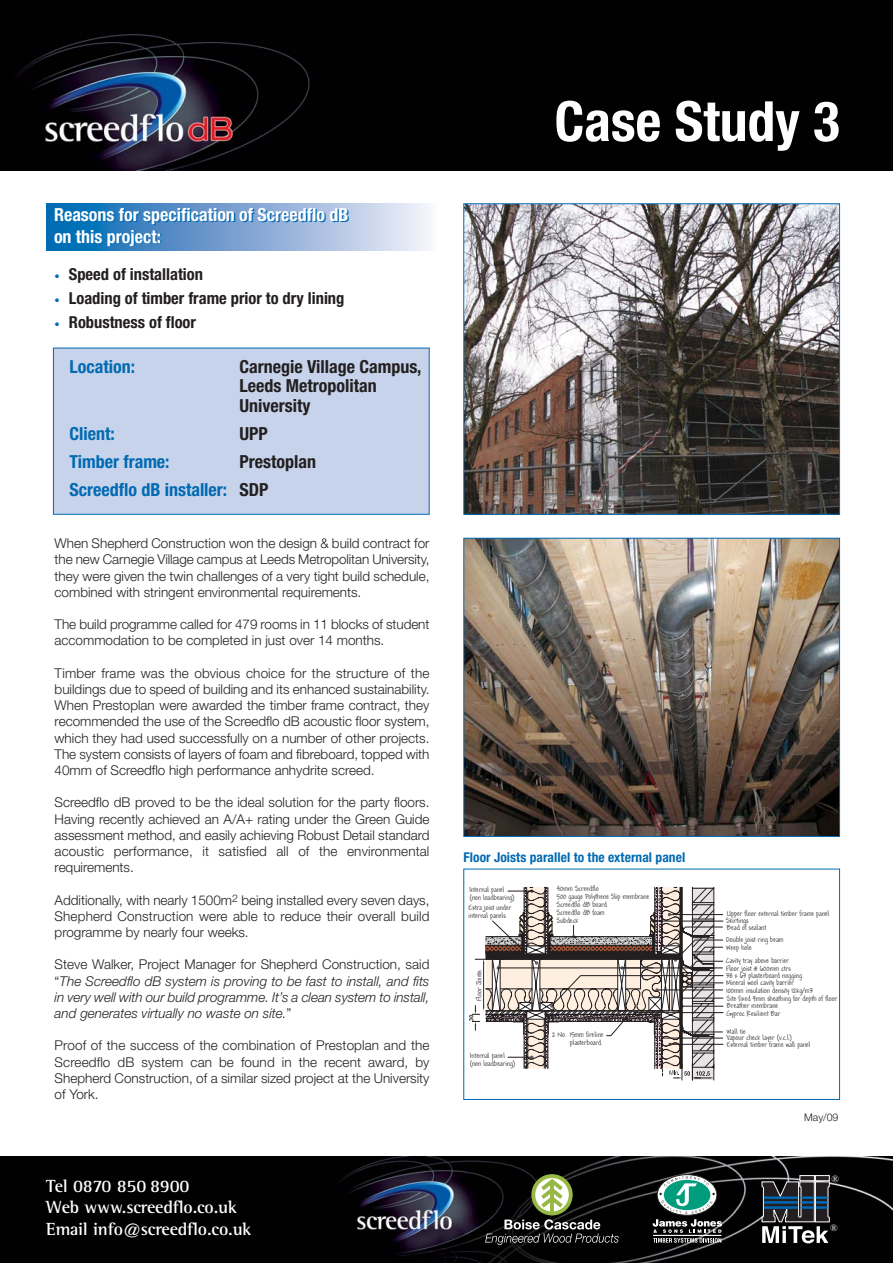
<style>
.page{position:relative;width:893px;height:1263px;background:#fff}
.page>*{position:absolute;margin:0;border:0;box-sizing:border-box;transform-origin:0 0}
.t1{font:700 condensed 55.5px "Helvetica Neue";color:#fff}
.t2{font:700 condensed 18px/28px "Helvetica Neue";color:#006ab2}
.t3{font:700 18px/21.6px "Rotis Semi Serif";letter-spacing:-.01em;color:#fff}
.t4{font:700 condensed 18px/19.5px "Helvetica Neue";color:#231f20}
.t5{font:700 condensed 18px/21.6px "Helvetica Neue";color:#fff}
.t6{font:700 condensed 16.5px "Helvetica Neue";color:#231f20}
.t7{font:300 13.5px/16.2px "Helvetica Neue";color:#231f20;text-align:justify}
.t8{font:italic 300 13.5px/16.2px "Helvetica Neue";color:#231f20;text-align:justify}
.t9{font:700 condensed 13.5px "Helvetica Neue";letter-spacing:.005em;color:#006ab2}
.t10{font:300 10.5px "Helvetica Neue";color:#231f20}
.t11{font:9.75px "Times New Roman";color:#fff;scale:1.04 1}
.t12{font:8.1px/7.9px "Andy";color:#231f20;scale:.95 1}
.t13{font:7.65px "Andy";color:#231f20;scale:1.05 1}
.s1{font-weight:300;font-stretch:normal;font-size:10.5px;color:#006ab2}
.s2{color:#231f20}
.s3{font-style:normal}
</style>
<div class="page">
<img style="left:0;top:0;width:893px;height:170px">
<svg style="left:47px;top:203px;width:383px;height:48px;background:#78a5d3"></svg>
<div style="left:54px;top:348px;width:375px;height:166px;background:#c7d3eb"></div>
<img style="left:465px;top:205px;width:373px;height:307px">
<img style="left:0;top:1157px;width:893px;height:106px">
<svg style="left:485px;top:1174px;width:134px;height:71px;background:#31332a"></svg>
<svg style="left:652px;top:1176px;width:70px;height:67px"></svg>
<svg style="left:761px;top:1167px;width:69px;height:76px;background:#414950"></svg>
<img style="left:465px;top:540px;width:373px;height:295px">
<div style="left:463px;top:538px;width:377px;height:299px;border:1px solid #006ab2"></div>
<svg style="left:469px;top:887px;width:254px;height:193px"></svg>
<div style="left:463px;top:869px;width:377px;height:231px;border:1px solid #006ab2"></div>
<h2 class="t5" style="left:54px;top:206px;width:296px">Reasons for specification of Screedflo dB on this project:</h2>
<p class="t6" style="left:55px;top:268px;width:150px"><span class="s1">•</span> Speed of installation</p>
<p class="t6" style="left:55px;top:292px;width:291px"><span class="s1">•</span> Loading of timber frame prior to dry lining</p>
<p class="t6" style="left:55px;top:316px;width:143px"><span class="s1">•</span> Robustness of floor</p>
<h2 class="t2" style="left:70px;top:354px;width:67px">Location:</h2>
<h2 class="t4" style="left:240px;top:358px;width:183px">Carnegie Village Campus,<br>Leeds Metropolitan<br>University</h2>
<h2 class="t2" style="left:70px;top:421px;width:47px">Client:</h2>
<h2 class="t4" style="left:240px;top:425px;width:30px">UPP</h2>
<h2 class="t2" style="left:70px;top:449px;width:102px">Timber frame:</h2>
<h2 class="t2" style="left:70px;top:449px;width:248px;text-indent:170px"><span class="s2">Prestoplan<br></span>Screedflo dB installer: <span class="s2">SDP</span></h2>
<p class="t7" style="left:55px;top:537px;width:376px">When Shepherd Construction won the design &amp; build contract for the new Carnegie Village campus at Leeds Metropolitan University, they were given the twin challenges of a very tight build schedule, combined with stringent environmental requirements.</p>
<p class="t7" style="left:55px;top:618px;width:376px">The build programme called for 479 rooms in 11 blocks of student accommodation to be completed in just over 14 months.</p>
<p class="t7" style="left:55px;top:666px;width:376px">Timber frame was the obvious choice for the structure of the buildings due to speed of building and its enhanced sustainability.<br>When Prestoplan were awarded the timber frame contract, they recommended the use of the Screedflo dB acoustic floor system, which they had used successfully on a number of other projects.<br>The system consists of layers of foam and fibreboard, topped with 40mm of Screedflo high performance anhydrite screed.</p>
<p class="t7" style="left:55px;top:796px;width:376px">Screedflo dB proved to be the ideal solution for the party floors.<br>Having recently achieved an A/A+ rating under the Green Guide assessment method, and easily achieving Robust Detail standard acoustic performance, it satisfied all of the environmental requirements.</p>
<p class="t7" style="left:55px;top:893px;width:376px">Additionally, with nearly 1500m<sup>2</sup> being installed every seven days, Shepherd Construction were able to reduce their overall build programme by nearly four weeks.</p>
<p class="t8" style="left:55px;top:958px;width:376px"><span class="s3">Steve Walker, Project Manager for Shepherd Construction, said “</span>The Screedflo dB system is proving to be fast to install, and fits in very well with our build programme. It’s a clean system to install, and generates virtually no waste on site.<span class="s3">”</span></p>
<p class="t7" style="left:55px;top:1039px;width:376px">Proof of the success of the combination of Prestoplan and the Screedflo dB system can be found in the recent award, by Shepherd Construction, of a similar sized project at the University of York.</p>
<h2 class="t3" style="left:46px;top:1176px;width:206px">Tel 0870 850 8900<br>Web www.screedflo.co.uk<br>Email info@screedflo.co.uk</h2>
<h1 class="t1" style="left:554px;top:101px;width:287px">Case Study 3</h1>
<p class="t9" style="left:463px;top:853px;width:223px">Floor Joists parallel to the external panel</p>
<p class="t12" style="left:469px;top:887px;width:49px">Internal panel (non loadbearing)</p>
<p class="t12" style="left:469px;top:905px;width:47px">Extra joist under internal panels</p>
<p class="t13" style="left:476px;top:1001px;width:31px;rotate:-90deg">Floor Joists</p>
<p class="t12" style="left:470px;top:1052px;width:49px">Internal panel (non loadbearing)</p>
<p class="t12" style="left:557px;top:886px;width:99px">40mm Screedflo<br>500 gauge Polythene Slip membrane<br>Screedflo dB board<br>Screedflo dB foam<br>Subdeck</p>
<p class="t12" style="left:552px;top:1031px;width:56px;text-align:right">2 No. 15mm fireline plasterboard</p>
<p class="t12" style="left:726px;top:911px;width:110px;line-height:6.6px">Upper floor external timber frame panel<br>Skirtings<br>Bead of sealant</p>
<p class="t12" style="left:726px;top:936px;width:62px">Double joist ring beam<br>Weep hole</p>
<p class="t12" style="left:726px;top:958px;width:70px">Cavity tray above barrier<br>Floor joist @ 600mm ctrs</p>
<p class="t12" style="left:726px;top:973px;width:119px;line-height:7.5px">38 x 63 plasterboard nogging<br>Mineral wool cavity barrier<br>100mm insulation density 12kg/m3<br>Site fixed 9mm sheathing for depth of floor<br>Breather membrane<br>Gyproc Resilient Bar</p>
<p class="t12" style="left:727px;top:1029px;width:89px;line-height:6.3px">Wall tie<br>Vapour check layer (v.c.l.)<br>External timber frame wall panel</p>
<p class="t10" style="left:804px;top:1113px;width:36px">May/09</p>
<p class="t11" style="left:831px;top:1176px;width:9px">®</p>
<p class="t11" style="left:830px;top:1224px;width:9px">®</p>
</div>
